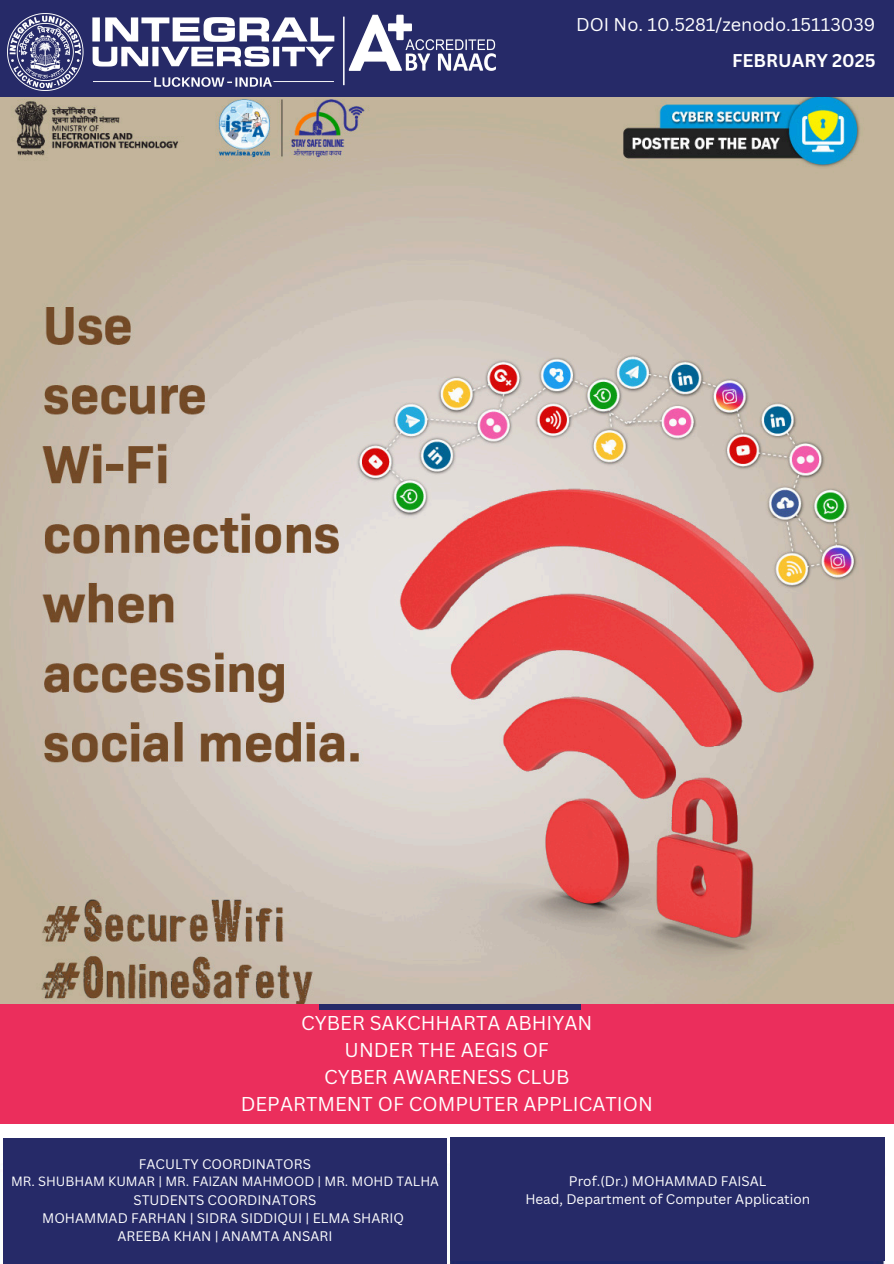
<style>
.page{position:relative;width:894px;height:1264px;background:#fff}
.page>*{position:absolute;margin:0;border:0;box-sizing:border-box;transform-origin:0 0}
.t1{font:19.5px/27px "Canva Sans";color:#fff;text-align:center}
.t2{font:18px "Canva Sans";color:#fff}
.t3{font:700 18px "Canva Sans";color:#fff}
.t4{font:15px "Canva Sans";color:#fff}
.t5{font:13.5px/18px "Canva Sans";color:#fff;text-align:center}
.t6{font:13.05px "Canva Sans";color:#fff}
</style>
<div class="page">
<div style="left:0;top:0;width:893px;height:100px;background:#262a68"></div>
<img style="left:8px;top:14px;width:487px;height:76px">
<div style="left:0;top:1004px;width:893px;height:120px;background:#eb2e5c"></div>
<div style="left:3px;top:1137px;width:443px;height:126px;background:#262a68"></div>
<div style="left:450px;top:1137px;width:434px;height:123px;background:#262a68"></div>
<img style="left:0;top:98px;width:892px;height:905px">
<div style="left:319px;top:1004px;width:262px;height:5px;background:#262a68"></div>
<p class="t2" style="left:576px;top:12px;width:301px">DOI No. 10.5281/zenodo.15113039</p>
<p class="t4" style="left:614px;top:14px;width:255px">DOI No. 10.5281/zenodo.14940469</p>
<h3 class="t2" style="left:751px;top:54px;width:117px">MONTH 2025</h3>
<h5 class="t3" style="left:732px;top:48px;width:145px">FEBRUARY 2025</h5>
<h1 class="t1" style="left:241px;top:1008px;width:413px">CYBER SAKCHHARTA ABHIYAN<br>UNDER THE AEGIS OF<br>CYBER AWARENESS CLUB<br>DEPARTMENT OF COMPUTER APPLICATION</h1>
<p class="t5" style="left:139px;top:1154px;width:173px">FACULTY COORDINATORS</p>
<p class="t6" style="left:11px;top:1172px;width:429px">MR. SHUBHAM KUMAR | MR. FAIZAN MAHMOOD | MR. MOHD TALHA</p>
<p class="t5" style="left:42px;top:1190px;width:363px">STUDENTS COORDINATORS<br>MOHAMMAD FARHAN | SIDRA SIDDIQUI | ELMA SHARIQ<br>AREEBA KHAN | ANAMTA ANSARI</p>
<h4 class="t5" style="left:568px;top:1171px;width:199px">Prof.(Dr.) MOHAMMAD FAISAL</h4>
<h2 class="t5" style="left:525px;top:1189px;width:286px">Head, Department of Computer Application</h2>
</div>
